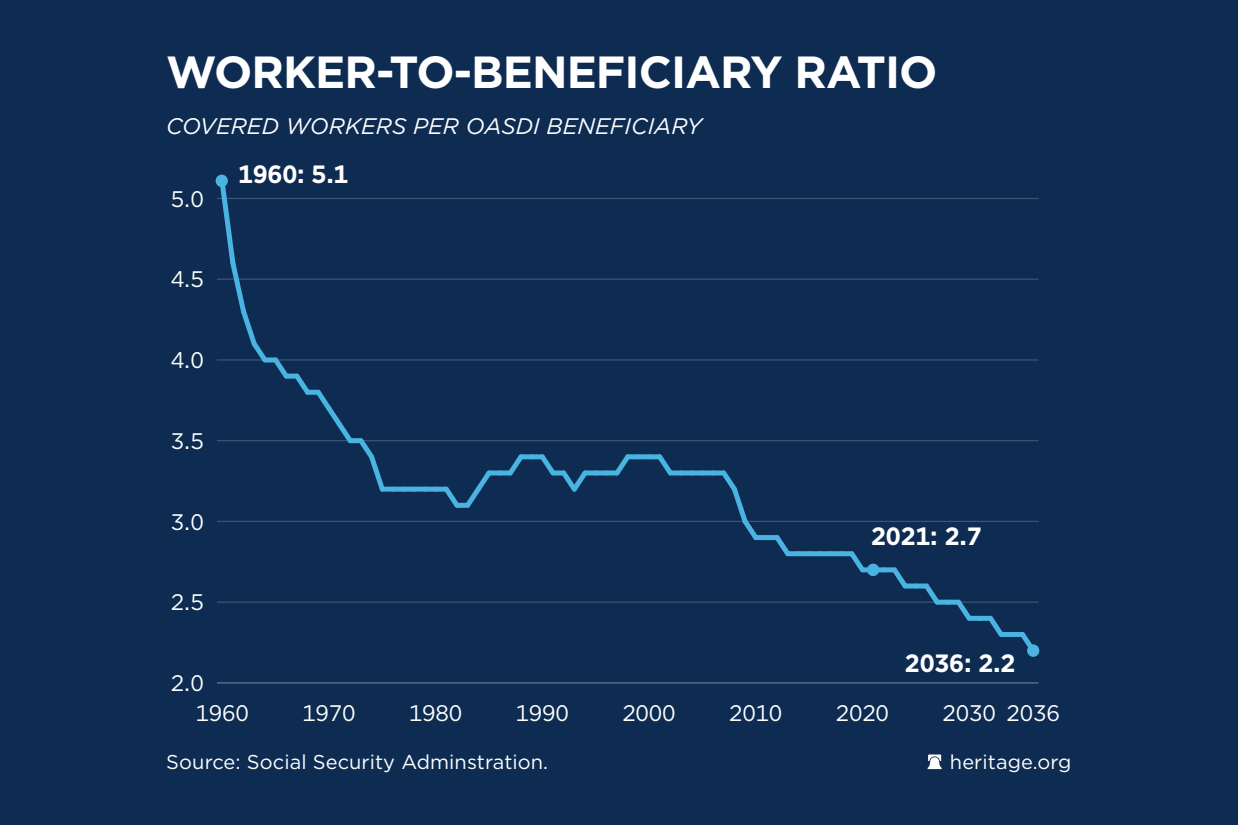
<style>
.page{position:relative;width:1238px;height:825px;background:#0e2b51}
.page>*{position:absolute;margin:0;border:0;box-sizing:border-box;transform-origin:0 0}
.t1{font:700 45px "Gotham";letter-spacing:-.02em;color:#fff}
.t2{font:700 25px "Gotham";letter-spacing:-.01em;color:#fff}
.t3{font:22.5px "Gotham";letter-spacing:-.01em;color:#fff}
.t4{font:italic 22.5px "Gotham";color:#fff}
.t5{font:20px "Gotham";letter-spacing:.005em;color:#fff}
</style>
<div class="page">
<svg style="left:927px;top:755px;width:14px;height:14px"></svg>
<hr style="left:217px;top:682px;width:821px;height:2px;background:#fff">
<hr style="left:217px;top:602px;width:821px;height:1px;background:#fff">
<hr style="left:217px;top:521px;width:821px;height:1px;background:#fff">
<hr style="left:217px;top:440px;width:821px;height:1px;background:#fff">
<hr style="left:217px;top:359px;width:821px;height:2px;background:#fff">
<hr style="left:217px;top:279px;width:821px;height:1px;background:#fff">
<hr style="left:217px;top:198px;width:821px;height:1px;background:#fff">
<svg style="left:216px;top:177px;width:172px;height:315px"></svg>
<div style="left:382px;top:487px;width:11px;height:5px;background:#49b4e1"></div>
<div style="left:393px;top:487px;width:10px;height:5px;background:#49b4e1"></div>
<div style="left:403px;top:487px;width:11px;height:5px;background:#49b4e1"></div>
<div style="left:414px;top:487px;width:11px;height:5px;background:#49b4e1"></div>
<div style="left:425px;top:487px;width:10px;height:5px;background:#49b4e1"></div>
<div style="left:435px;top:487px;width:11px;height:5px;background:#49b4e1"></div>
<svg style="left:439px;top:470px;width:57px;height:38px"></svg>
<div style="left:489px;top:470px;width:10px;height:5px;background:#49b4e1"></div>
<div style="left:499px;top:470px;width:11px;height:5px;background:#49b4e1"></div>
<svg style="left:503px;top:454px;width:25px;height:22px"></svg>
<div style="left:521px;top:454px;width:10px;height:5px;background:#49b4e1"></div>
<div style="left:531px;top:454px;width:11px;height:5px;background:#49b4e1"></div>
<svg style="left:535px;top:454px;width:57px;height:38px"></svg>
<div style="left:585px;top:470px;width:10px;height:5px;background:#49b4e1"></div>
<div style="left:595px;top:470px;width:11px;height:5px;background:#49b4e1"></div>
<div style="left:606px;top:470px;width:11px;height:5px;background:#49b4e1"></div>
<svg style="left:610px;top:454px;width:24px;height:22px"></svg>
<div style="left:627px;top:454px;width:11px;height:5px;background:#49b4e1"></div>
<div style="left:638px;top:454px;width:11px;height:5px;background:#49b4e1"></div>
<div style="left:649px;top:454px;width:10px;height:5px;background:#49b4e1"></div>
<svg style="left:653px;top:454px;width:24px;height:22px"></svg>
<div style="left:670px;top:470px;width:11px;height:5px;background:#49b4e1"></div>
<div style="left:681px;top:470px;width:10px;height:5px;background:#49b4e1"></div>
<div style="left:691px;top:470px;width:11px;height:5px;background:#49b4e1"></div>
<div style="left:702px;top:470px;width:11px;height:5px;background:#49b4e1"></div>
<div style="left:713px;top:470px;width:10px;height:5px;background:#49b4e1"></div>
<svg style="left:717px;top:470px;width:45px;height:71px"></svg>
<div style="left:755px;top:535px;width:11px;height:5px;background:#49b4e1"></div>
<div style="left:766px;top:535px;width:11px;height:5px;background:#49b4e1"></div>
<svg style="left:770px;top:535px;width:24px;height:22px"></svg>
<div style="left:787px;top:551px;width:11px;height:5px;background:#49b4e1"></div>
<div style="left:798px;top:551px;width:11px;height:5px;background:#49b4e1"></div>
<div style="left:809px;top:551px;width:10px;height:5px;background:#49b4e1"></div>
<div style="left:819px;top:551px;width:11px;height:5px;background:#49b4e1"></div>
<div style="left:830px;top:551px;width:11px;height:5px;background:#49b4e1"></div>
<div style="left:841px;top:551px;width:10px;height:5px;background:#49b4e1"></div>
<svg style="left:845px;top:551px;width:24px;height:22px"></svg>
<div style="left:862px;top:567px;width:11px;height:5px;background:#49b4e1"></div>
<div style="left:873px;top:567px;width:10px;height:5px;background:#49b4e1"></div>
<div style="left:883px;top:567px;width:11px;height:5px;background:#49b4e1"></div>
<svg style="left:887px;top:567px;width:25px;height:22px"></svg>
<div style="left:905px;top:584px;width:10px;height:5px;background:#49b4e1"></div>
<div style="left:915px;top:584px;width:11px;height:5px;background:#49b4e1"></div>
<svg style="left:919px;top:583px;width:25px;height:22px"></svg>
<div style="left:937px;top:600px;width:10px;height:5px;background:#49b4e1"></div>
<div style="left:947px;top:600px;width:11px;height:5px;background:#49b4e1"></div>
<svg style="left:951px;top:599px;width:25px;height:22px"></svg>
<div style="left:969px;top:616px;width:10px;height:5px;background:#49b4e1"></div>
<div style="left:979px;top:616px;width:11px;height:5px;background:#49b4e1"></div>
<svg style="left:983px;top:615px;width:20px;height:22px"></svg>
<div style="left:1001px;top:632px;width:10px;height:5px;background:#49b4e1"></div>
<div style="left:1011px;top:632px;width:11px;height:5px;background:#49b4e1"></div>
<svg style="left:1021px;top:632px;width:19px;height:25px"></svg>
<div style="left:216px;top:175px;width:12px;height:12px;background:#49b4e1;border-radius:50%"></div>
<div style="left:1027px;top:644px;width:12px;height:13px;background:#49b4e1;border-radius:50%"></div>
<div style="left:867px;top:564px;width:12px;height:12px;background:#49b4e1;border-radius:50%"></div>
<h1 class="t1" style="left:166px;top:42px;width:772px">WORKER-TO-BENEFICIARY RATIO</h1>
<p class="t4" style="left:166px;top:112px;width:537px">COVERED WORKERS PER OASDI BENEFICIARY</p>
<p class="t3" style="left:171px;top:184px;width:35px">5.0</p>
<p class="t3" style="left:171px;top:265px;width:35px">4.5</p>
<p class="t3" style="left:171px;top:346px;width:35px">4.0</p>
<p class="t3" style="left:171px;top:426px;width:35px">3.5</p>
<p class="t3" style="left:171px;top:507px;width:35px">3.0</p>
<p class="t3" style="left:171px;top:588px;width:35px">2.5</p>
<p class="t3" style="left:171px;top:669px;width:35px">2.0</p>
<p class="t2" style="left:238px;top:158px;width:112px">1960: 5.1</p>
<p class="t2" style="left:871px;top:520px;width:112px">2021: 2.7</p>
<p class="t2" style="left:905px;top:647px;width:112px">2036: 2.2</p>
<p class="t3" style="left:195px;top:698px;width:55px">1960</p>
<p class="t3" style="left:302px;top:698px;width:55px">1970</p>
<p class="t3" style="left:409px;top:698px;width:55px">1980</p>
<p class="t3" style="left:515px;top:698px;width:55px">1990</p>
<p class="t3" style="left:622px;top:698px;width:55px">2000</p>
<p class="t3" style="left:729px;top:698px;width:55px">2010</p>
<p class="t3" style="left:835px;top:698px;width:55px">2020</p>
<p class="t3" style="left:942px;top:698px;width:119px">2030 2036</p>
<p class="t5" style="left:166px;top:749px;width:383px">Source: Social Security Adminstration.</p>
<p class="t5" style="left:950px;top:749px;width:123px">heritage.org</p>
</div>
